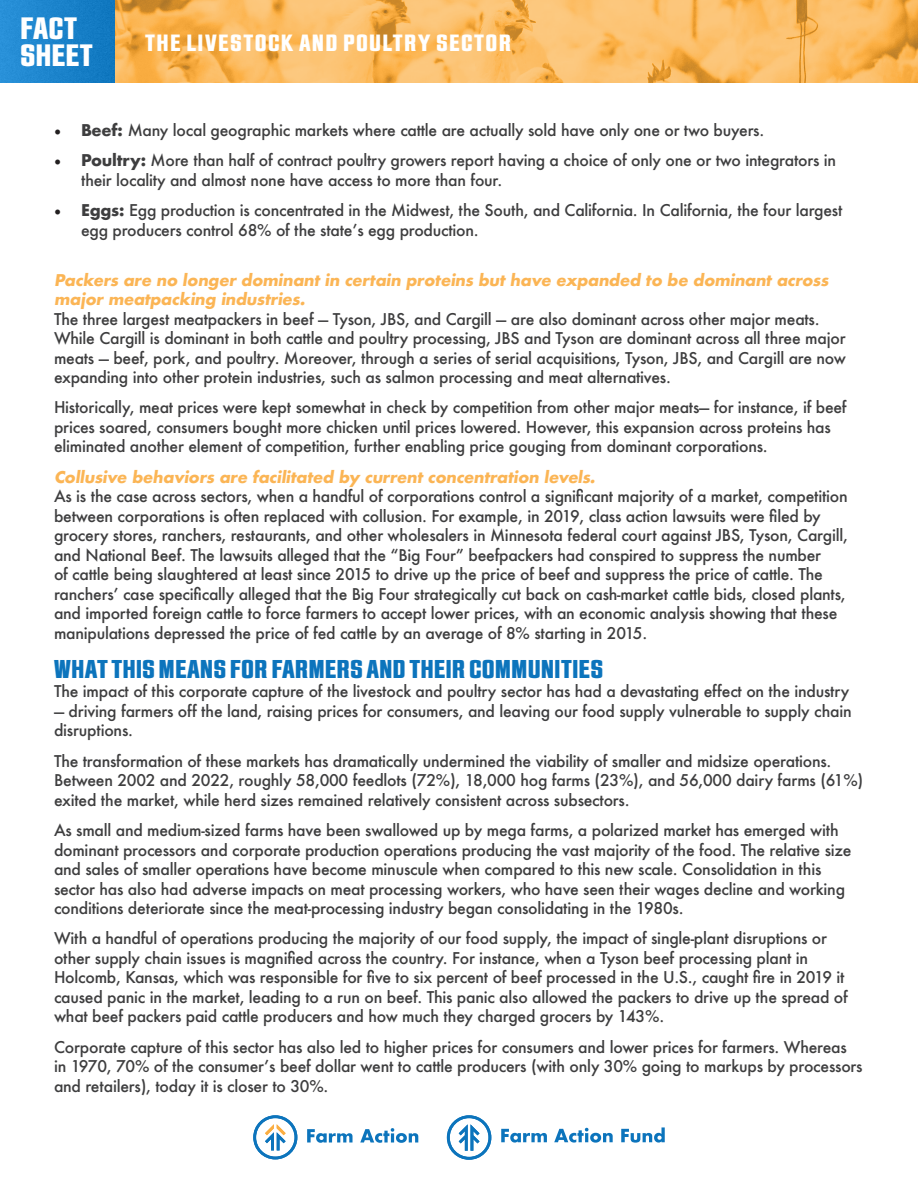
<style>
.page{position:relative;width:918px;height:1188px;background:#fff}
.page>*{position:absolute;margin:0;border:0;box-sizing:border-box;transform-origin:0 0}
.t1{font:700 expanded 32.4px/27px "Jay Gothic URW";color:#fff}
.t2{font:700 expanded 27px "Jay Gothic URW";color:#0c74bc}
.t3{font:700 expanded 24.6px "Jay Gothic URW";letter-spacing:.05em;color:#fff}
.t4{font:500 15.75px/19.5px "Futura";letter-spacing:-.015em;color:#3e3e3f}
.s1{font-family:"Minion Pro";font-weight:700;font-size:18px;color:#231f20}
.s2{font-weight:700}
.s3{font-weight:700;color:#fbb555}
</style>
<div class="page">
<img style="left:0;top:0;width:116px;height:82px">
<img style="left:116px;top:0;width:802px;height:82px">
<svg style="left:253px;top:1115px;width:44px;height:44px"></svg>
<svg style="left:307px;top:1129px;width:46px;height:14px"></svg>
<svg style="left:360px;top:1128px;width:58px;height:15px"></svg>
<svg style="left:447px;top:1115px;width:44px;height:45px"></svg>
<svg style="left:501px;top:1129px;width:46px;height:14px"></svg>
<svg style="left:554px;top:1128px;width:59px;height:15px"></svg>
<svg style="left:621px;top:1127px;width:44px;height:16px"></svg>
<p class="t1" style="left:20px;top:16px;width:74px">FACT<br>SHEET</p>
<p class="t3" style="left:145px;top:29px;width:367px">THE LIVESTOCK AND POULTRY SECTOR</p>
<p class="t3" style="left:187px;top:29px;width:193px">FERTILIZER SECTOR</p>
<p class="t4" style="left:54px;top:120px;width:712px"><span class="s1">•</span> <span class="s2">Beef:</span> Many local geographic markets where cattle are actually sold have only one or two buyers.</p>
<p class="t4" style="left:81px;top:151px;width:757px;text-indent:-27px"><span class="s1">•</span> <span class="s2">Poultry:</span> More than half of contract poultry growers report having a choice of only one or two integrators in their locality and almost none have access to more than four.</p>
<p class="t4" style="left:81px;top:200px;width:763px;text-indent:-27px"><span class="s1">•</span> <span class="s2">Eggs:</span> Egg production is concentrated in the Midwest, the South, and California. In California, the four largest egg producers control 68% of the state’s egg production.</p>
<p class="t4" style="left:54px;top:270px;width:794px"><span class="s3">Packers are no longer dominant in certain proteins but have expanded to be dominant across major meatpacking industries.<br></span>The three largest meatpackers in beef — Tyson, JBS, and Cargill — are also dominant across other major meats.<br>While Cargill is dominant in both cattle and poultry processing, JBS and Tyson are dominant across all three major meats — beef, pork, and poultry. Moreover, through a series of serial acquisitions, Tyson, JBS, and Cargill are now expanding into other protein industries, such as salmon processing and meat alternatives.</p>
<p class="t4" style="left:54px;top:398px;width:794px">Historically, meat prices were kept somewhat in check by competition from other major meats— for instance, if beef prices soared, consumers bought more chicken until prices lowered. However, this expansion across proteins has eliminated another element of competition, further enabling price gouging from dominant corporations.</p>
<p class="t4" style="left:54px;top:467px;width:796px"><span class="s3">Collusive behaviors are facilitated by current concentration levels.<br></span>As is the case across sectors, when a handful of corporations control a significant majority of a market, competition between corporations is often replaced with collusion. For example, in 2019, class action lawsuits were filed by grocery stores, ranchers, restaurants, and other wholesalers in Minnesota federal court against JBS, Tyson, Cargill, and National Beef. The lawsuits alleged that the “Big Four” beefpackers had conspired to suppress the number<br>of cattle being slaughtered at least since 2015 to drive up the price of beef and suppress the price of cattle. The ranchers’ case specifically alleged that the Big Four strategically cut back on cash-market cattle bids, closed plants, and imported foreign cattle to force farmers to accept lower prices, with an economic analysis showing that these manipulations depressed the price of fed cattle by an average of 8% starting in 2015.</p>
<p class="t2" style="left:54px;top:654px;width:551px">WHAT THIS MEANS FOR FARMERS AND THEIR COMMUNITIES</p>
<p class="t4" style="left:54px;top:682px;width:797px">The impact of this corporate capture of the livestock and poultry sector has had a devastating effect on the industry</p>
<p class="t4" style="left:54px;top:701px;width:799px">— driving farmers off the land, raising prices for consumers, and leaving our food supply vulnerable to supply chain disruptions.</p>
<p class="t4" style="left:54px;top:751px;width:811px">The transformation of these markets has dramatically undermined the viability of smaller and midsize operations.<br>Between 2002 and 2022, roughly 58,000 feedlots (72%), 18,000 hog farms (23%), and 56,000 dairy farms (61%) exited the market, while herd sizes remained relatively consistent across subsectors.</p>
<p class="t4" style="left:54px;top:820px;width:799px">As small and medium-sized farms have been swallowed up by mega farms, a polarized market has emerged with dominant processors and corporate production operations producing the vast majority of the food. The relative size and sales of smaller operations have become minuscule when compared to this new scale. Consolidation in this sector has also had adverse impacts on meat processing workers, who have seen their wages decline and working conditions deteriorate since the meat-processing industry began consolidating in the 1980s.</p>
<p class="t4" style="left:54px;top:929px;width:795px">With a handful of operations producing the majority of our food supply, the impact of single-plant disruptions or other supply chain issues is magnified across the country. For instance, when a Tyson beef processing plant in Holcomb, Kansas, which was responsible for five to six percent of beef processed in the U.S., caught fire in 2019 it caused panic in the market, leading to a run on beef. This panic also allowed the packers to drive up the spread of what beef packers paid cattle producers and how much they charged grocers by 143%.</p>
<p class="t4" style="left:54px;top:1037px;width:810px">Corporate capture of this sector has also led to higher prices for consumers and lower prices for farmers. Whereas in 1970, 70% of the consumer’s beef dollar went to cattle producers (with only 30% going to markups by processors and retailers), today it is closer to 30%.</p>
</div>
